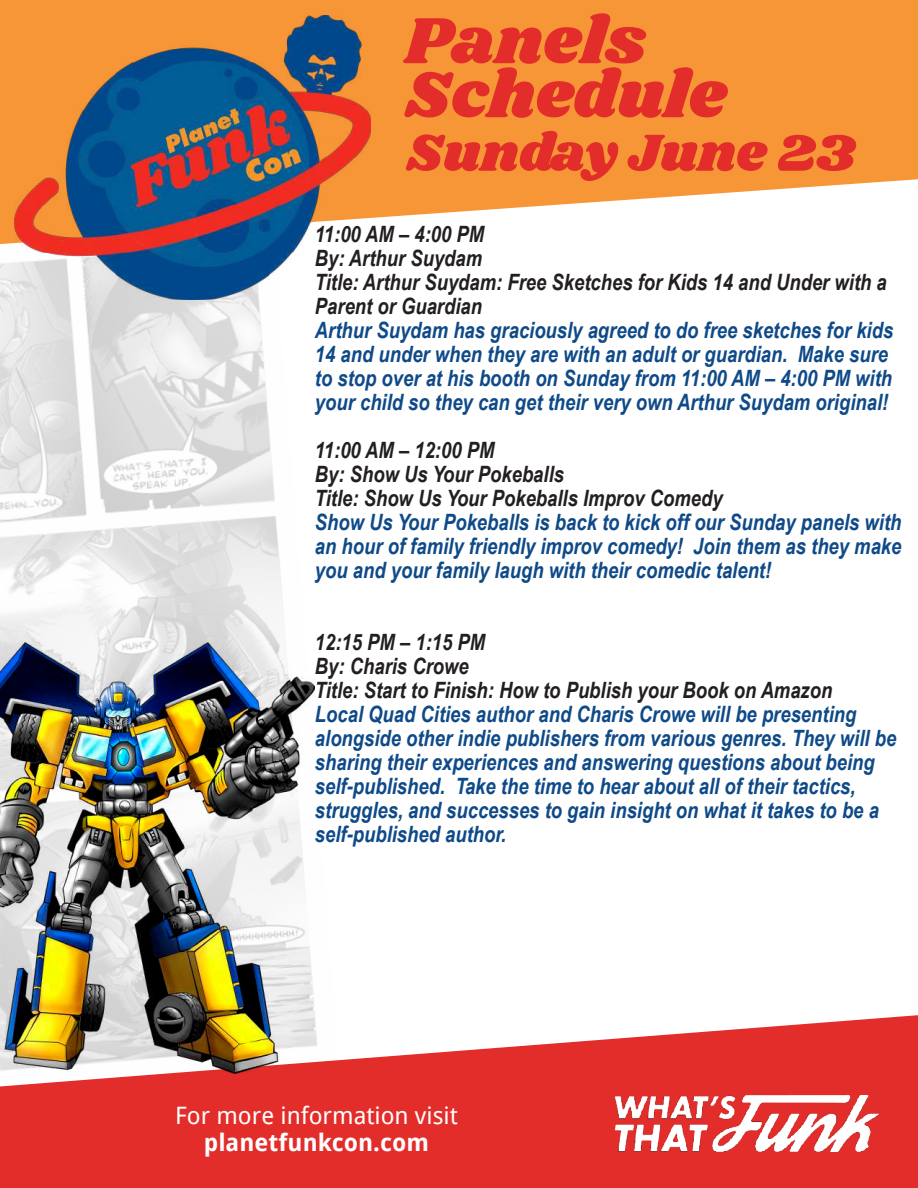
<style>
.page{position:relative;width:918px;height:1188px;background:#fff}
.page>*{position:absolute;margin:0;border:0;box-sizing:border-box;transform-origin:0 0}
.t1{font:67.5px/54px "Shrikhand";color:#e32d2b}
.t2{font:54px "Shrikhand";color:#e32d2b}
.t3{font:24px "Droid Sans";color:#fff}
.t4{font:700 24px "Droid Sans";color:#fff}
.t5{font:italic 700 22.5px/24px "Arial Narrow";color:#0f4a88}
.t6{font:italic 700 22.5px/24px "Arial Narrow";color:#231f20}
</style>
<div class="page">
<img style="left:0;top:262px;width:283px;height:381px">
<svg style="left:0;top:0;width:918px;height:244px;fill:#f79637"></svg>
<img style="left:15px;top:16px;width:355px;height:284px">
<svg style="left:0;top:1015px;width:918px;height:173px;background:#e64644"></svg>
<img style="left:615px;top:1095px;width:263px;height:56px">
<img style="left:0;top:643px;width:315px;height:431px">
<h1 class="t1" style="left:405px;top:16px;width:323px">Panels<br>Schedule</h1>
<h2 class="t2" style="left:406px;top:115px;width:450px">Sunday June 23</h2>
<p class="t6" style="left:315px;top:221px;width:573px">11:00 AM – 4:00 PM<br>By: Arthur Suydam<br>Title: Arthur Suydam: Free Sketches for Kids 14 and Under with a<br>Parent or Guardian</p>
<p class="t5" style="left:315px;top:317px;width:580px">Arthur Suydam has graciously agreed to do free sketches for kids 14 and under when they are with an adult or guardian. Make sure to stop over at his booth on Sunday from 11:00 AM – 4:00 PM with your child so they can get their very own Arthur Suydam original!</p>
<p class="t6" style="left:315px;top:437px;width:409px">11:00 AM – 12:00 PM<br>By: Show Us Your Pokeballs<br>Title: Show Us Your Pokeballs Improv Comedy</p>
<p class="t5" style="left:315px;top:509px;width:588px;text-align:justify">Show Us Your Pokeballs is back to kick off our Sunday panels with an hour of family friendly improv comedy! Join them as they make you and your family laugh with their comedic talent!</p>
<p class="t6" style="left:315px;top:629px;width:519px">12:15 PM – 1:15 PM<br>By: Charis Crowe<br>Title: Start to Finish: How to Publish your Book on Amazon</p>
<p class="t5" style="left:315px;top:701px;width:583px">Local Quad Cities author and Charis Crowe will be presenting alongside other indie publishers from various genres. They will be sharing their experiences and answering questions about being self-published. Take the time to hear about all of their tactics, struggles, and successes to gain insight on what it takes to be a self-published author.</p>
<p class="t3" style="left:175px;top:1102px;width:284px">For more information visit</p>
<p class="t4" style="left:204px;top:1129px;width:227px">planetfunkcon.com</p>
</div>
